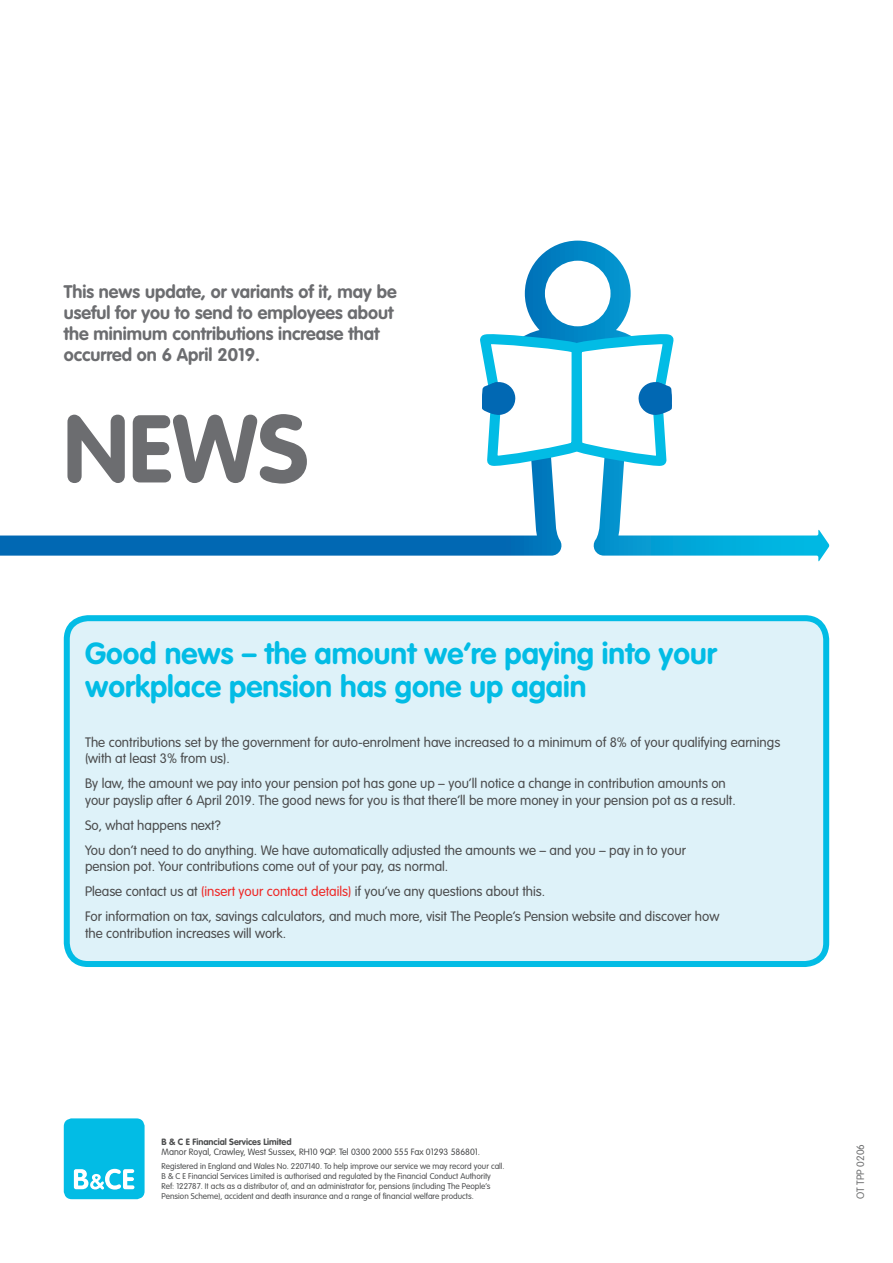
<style>
.page{position:relative;width:893px;height:1263px;background:#fff}
.page>*{position:absolute;margin:0;border:0;box-sizing:border-box;transform-origin:0 0}
._4__Body_Text_9_11{font:700 94.5px "VAG Rounded Std";color:#6c6d70}
._1__Headline_23_26_B{font:700 30px/33px "VAG Rounded Std";color:#02bce5}
._1__Headline_23_26_B-2{font:700 18px/21px "VAG Rounded Std";color:#6c6d70}
._4__Body_Text_9_11-2{font:300 13.5px/16.5px "VAG Rounded Std";color:#4b4c4d}
._1__Headline_23_26_B-3{font:300 13.5px/16.5px "VAG Rounded Std";color:#4b4c4d}
.t1{font:300 10.5px "VAG Rounded Std";color:#4b4c4d}
.t2{font:300 9px/10.1px "VAG Rounded Std";color:#4b4c4d}
._13__main_footnote_w{font:300 8.25px/10.1px "VAG Rounded Std";color:#4b4c4d}
.s1{color:#ee2927}
.s2{font-weight:700}
</style>
<div class="page">
<div style="left:67px;top:618px;width:759px;height:346px;background:#def2f9;border-radius:21px"></div>
<div style="left:64px;top:615px;width:765px;height:352px;border:6px solid #02bce5;border-radius:21px"></div>
<div style="left:64px;top:1118px;width:81px;height:81px;background:#02bce5;border-radius:8px"></div>
<svg style="left:74px;top:1169px;width:60px;height:20px"></svg>
<svg style="left:0;top:241px;width:829px;height:321px"></svg>
<svg style="left:475px;top:337px;width:204px;height:134px"></svg>
<p class="_1__Headline_23_26_B-2" style="left:64px;top:282px;width:334px">This news update, or variants of it, may be useful for you to send to employees about the minimum contributions increase that occurred on 6 April 2019.</p>
<p class="_4__Body_Text_9_11" style="left:64px;top:394px;width:246px">NEWS</p>
<p class="_1__Headline_23_26_B" style="left:85px;top:638px;width:633px">Good news – the amount we’re paying into your workplace pension has gone up again</p>
<p class="_1__Headline_23_26_B-3" style="left:85px;top:734px;width:697px">The contributions set by the government for auto-enrolment have increased to a minimum of 8% of your qualifying earnings (with at least 3% from us).</p>
<p class="_4__Body_Text_9_11-2" style="left:85px;top:776px;width:652px">By law, the amount we pay into your pension pot has gone up – you’ll notice a change in contribution amounts on your payslip after 6 April 2019. The good news for you is that there’ll be more money in your pension pot as a result.</p>
<p class="_4__Body_Text_9_11-2" style="left:85px;top:817px;width:137px">So, what happens next?</p>
<p class="_4__Body_Text_9_11-2" style="left:85px;top:842px;width:602px">You don’t need to do anything. We have automatically adjusted the amounts we – and you – pay in to your pension pot. Your contributions come out of your pay, as normal.</p>
<p class="_4__Body_Text_9_11-2" style="left:85px;top:884px;width:462px">Please contact us at <span class="s1">(insert your contact details)</span> if you’ve any questions about this.</p>
<p class="_4__Body_Text_9_11-2" style="left:85px;top:909px;width:636px">For information on tax, savings calculators, and much more, visit The People’s Pension website and discover how the contribution increases will work.</p>
<p class="t2" style="left:162px;top:1137px;width:320px"><span class="s2">B &amp; C E Financial Services Limited<br></span>Manor Royal, Crawley, West Sussex, RH10 9QP. Tel 0300 2000 555 Fax 01293 586801.</p>
<p class="_13__main_footnote_w" style="left:162px;top:1161px;width:345px">Registered in England and Wales No. 2207140. To help improve our service we may record your call.<br>B &amp; C E Financial Services Limited is authorised and regulated by the Financial Conduct Authority Ref: 122787. It acts as a distributor of, and an administrator for, pensions (including The People’s Pension Scheme), accident and death insurance and a range of financial welfare products.</p>
<p class="t1" style="left:854px;top:1199px;width:57px;rotate:-90deg">OT TPP 0206</p>
</div>
